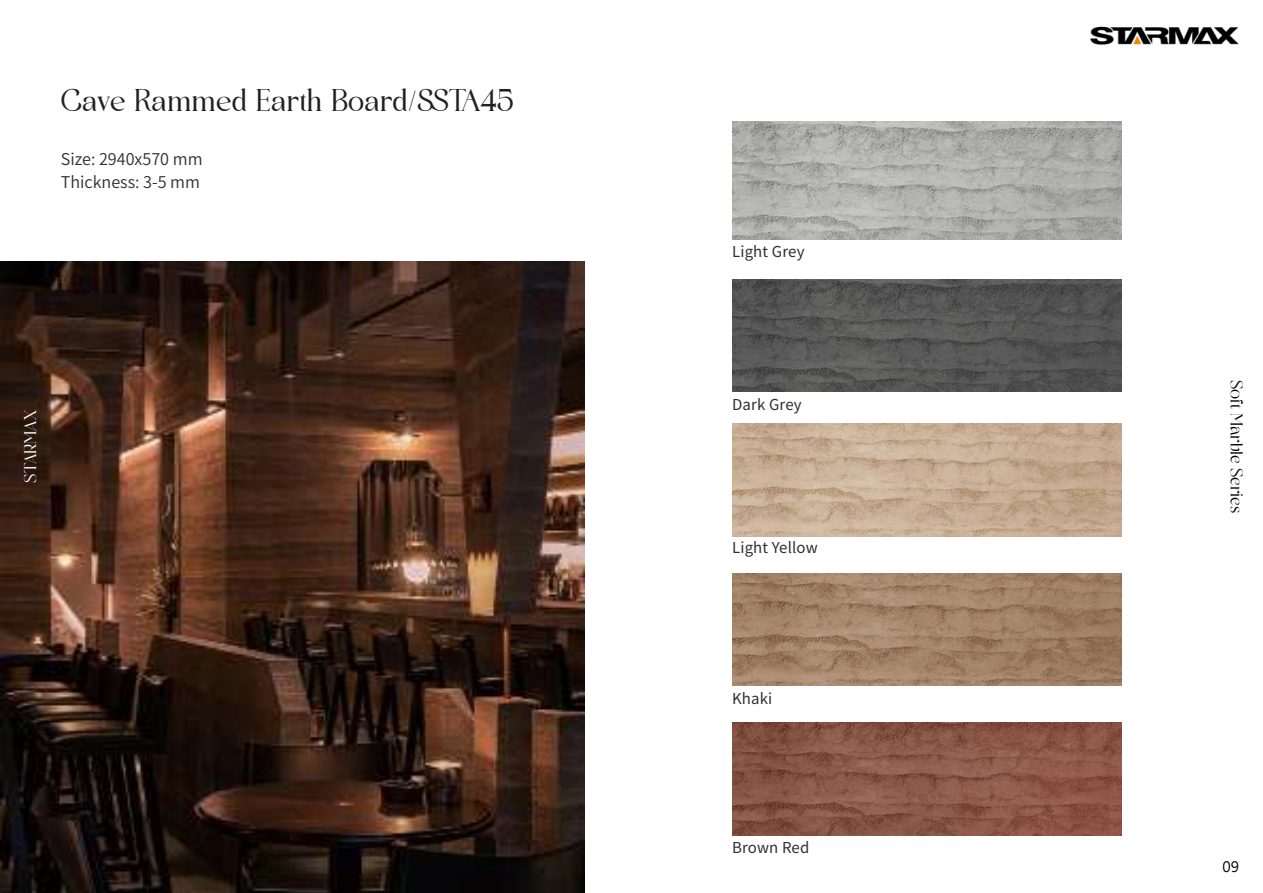
<style>
.page{position:relative;width:1263px;height:893px;background:#fff}
.page>*{position:absolute;margin:0;border:0;box-sizing:border-box;transform-origin:0 0}
.t1{font:22.35px "agright";color:#231f20}
.t2{font:16.2px/22.4px "Source Han Sans CN";color:#312f30}
.t3{font:16.2px "Albegos";letter-spacing:-.005em;color:#000}
.t4{font:16.2px "Albegos";color:#fff}
.t5{font:15px "Source Han Sans CN";letter-spacing:.01em;color:#312f30}
.t6{font:14.25px "Microsoft Jheng Hei";color:#000}
</style>
<div class="page">
<img style="left:732px;top:122px;width:389px;height:118px">
<img style="left:732px;top:424px;width:389px;height:112px">
<img style="left:732px;top:723px;width:389px;height:112px">
<img style="left:732px;top:279px;width:389px;height:113px">
<img style="left:732px;top:573px;width:389px;height:113px">
<img style="left:0;top:262px;width:585px;height:631px">
<img style="left:1090px;top:26px;width:149px;height:19px">
<h1 class="t1" style="left:61px;top:90px;width:454px">Cave Rammed Earth Board/SSTA45</h1>
<p class="t2" style="left:61px;top:148px;width:143px">Size: 2940x570 mm<br>Thickness: 3-5 mm</p>
<p class="t4" style="left:21px;top:483px;width:74px;rotate:-90deg">STARMAX</p>
<p class="t5" style="left:732px;top:243px;width:74px">Light Grey</p>
<p class="t5" style="left:732px;top:396px;width:71px">Dark Grey</p>
<p class="t5" style="left:732px;top:539px;width:87px">Light Yellow</p>
<p class="t5" style="left:732px;top:690px;width:42px">Khaki</p>
<p class="t5" style="left:732px;top:839px;width:79px">Brown Red</p>
<p class="t3" style="left:1245px;top:380px;width:135px;rotate:90deg">Soft Marble Series</p>
<p class="t6" style="left:1222px;top:857px;width:18px">09</p>
</div>
